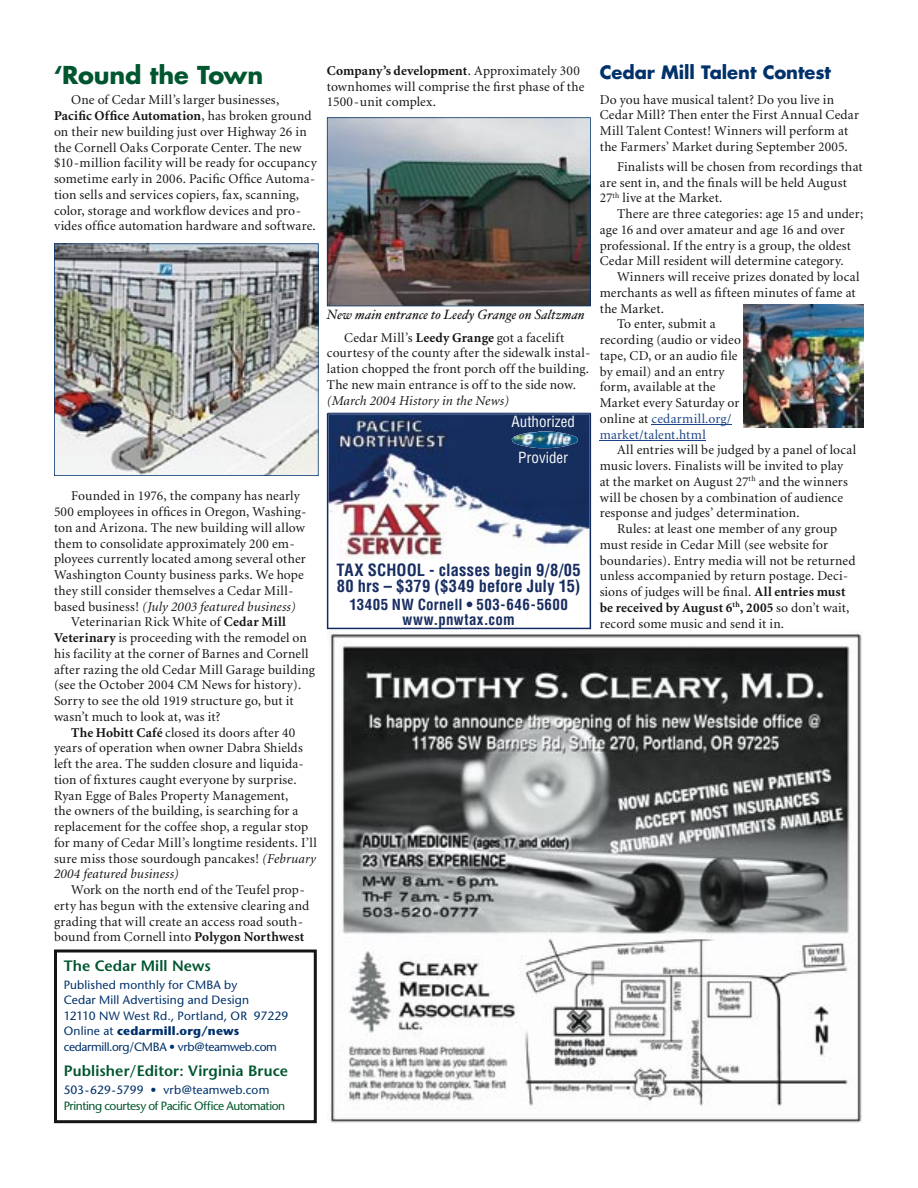
<style>
.page{position:relative;width:918px;height:1188px;background:#fff}
.page>*{position:absolute;margin:0;border:0;box-sizing:border-box;transform-origin:0 0}
.t1{font:700 24px "Futura";letter-spacing:-.005em;color:#00562f}
.t2{font:700 18px "Futura";letter-spacing:-.005em;color:#00316a}
.t3{font:700 condensed 16.5px/16.5px "Helvetica";letter-spacing:.01em;color:#182d61}
.t4{font:600 15px "Stone Sans";letter-spacing:.01em;color:#00562f}
.t5{font:700 condensed 15px/15px "Helvetica";letter-spacing:.025em;color:#182d61;text-align:center}
.t6{font:condensed 15px "Helvetica";color:#fafafa}
.t7{font:13.5px/15.8px "Minion";letter-spacing:.01em;color:#141515}
.t8{font:italic 13.5px "Minion";letter-spacing:.01em;color:#141515}
.t9{font:13.5px "Minion";letter-spacing:.02em;color:#194485}
.t10{font:italic 13.5px "Hoefler Text";letter-spacing:.01em;color:#141515}
.t11{font:12px/15.6px "Stone Sans";letter-spacing:.01em;color:#00316a}
.t12{font:12px "Stone Sans";letter-spacing:-.035em;color:#01562b}
.s1{font-weight:700}
.s2{font-style:normal}
.s3{font-style:italic}
.s4{color:#141515}
</style>
<div class="page">
<hr style="left:54px;top:951px;width:3px;height:171px;background:#141515">
<hr style="left:56px;top:1120px;width:259px;height:3px;background:#141515">
<hr style="left:314px;top:951px;width:3px;height:171px;background:#141515">
<hr style="left:56px;top:949px;width:259px;height:3px;background:#141515">
<img style="left:330px;top:633px;width:533px;height:490px">
<img style="left:55px;top:244px;width:263px;height:231px">
<hr style="left:54px;top:244px;width:1px;height:232px;background:#00316a">
<hr style="left:54px;top:475px;width:264px;height:1px;background:#00316a">
<hr style="left:318px;top:244px;width:1px;height:232px;background:#00316a">
<hr style="left:54px;top:243px;width:264px;height:1px;background:#00316a">
<hr style="left:652px;top:424px;width:80px;height:1px;background:#194485">
<hr style="left:600px;top:440px;width:106px;height:1px;background:#194485">
<img style="left:327px;top:413px;width:264px;height:216px">
<img style="left:512px;top:431px;width:67px;height:17px">
<img style="left:328px;top:118px;width:262px;height:188px">
<hr style="left:327px;top:118px;width:1px;height:188px;background:#00316a">
<hr style="left:327px;top:306px;width:263px;height:1px;background:#00316a">
<hr style="left:590px;top:118px;width:1px;height:188px;background:#00316a">
<hr style="left:327px;top:117px;width:263px;height:1px;background:#00316a">
<img style="left:744px;top:305px;width:120px;height:123px">
<h1 class="t1" style="left:54px;top:58px;width:211px">‘Round the Town</h1>
<p class="t7" style="left:54px;top:93px;width:264px;text-indent:17px">One of Cedar Mill’s larger businesses, <span class="s1">Pacific Office Automation</span>, has broken ground on their new building just over Highway 26 in the Cornell Oaks Corporate Center. The new $10-million facility will be ready for occupancy sometime early in 2006. Pacific Office Automa&shy;tion sells and services copiers, fax, scanning, color, storage and workflow devices and pro&shy;vides office automation hardware and software.</p>
<p class="t7" style="left:327px;top:63px;width:259px"><span class="s1">Company’s development</span>. Approximately 300 townhomes will comprise the first phase of the<br>1500-unit complex.</p>
<p class="t10" style="left:327px;top:306px;width:259px">New main entrance to Leedy Grange on Saltzman</p>
<p class="t7" style="left:327px;top:330px;width:265px;text-indent:17px">Cedar Mill’s <span class="s1">Leedy Grange</span> got a facelift courtesy of the county after the sidewalk instal&shy;lation chopped the front porch off the building.<br>The new main entrance is off to the side now.</p>
<p class="t8" style="left:327px;top:394px;width:184px">(March 2004 History in the News)</p>
<p class="t6" style="left:512px;top:412px;width:65px">Authorized</p>
<p class="t6" style="left:518px;top:448px;width:51px">Provider</p>
<p class="t7" style="left:71px;top:489px;width:230px">Founded in 1976, the company has nearly</p>
<p class="t7" style="left:54px;top:504px;width:254px">500 employees in offices in Oregon, Washing-</p>
<p class="t7" style="left:54px;top:520px;width:253px">ton and Arizona. The new building will allow</p>
<p class="t7" style="left:54px;top:536px;width:242px">them to consolidate approximately 200 em-</p>
<p class="t7" style="left:54px;top:552px;width:253px">ployees currently located among several other</p>
<p class="t7" style="left:54px;top:567px;width:251px">Washington County business parks. We hope</p>
<p class="t7" style="left:54px;top:583px;width:241px">they still consider themselves a Cedar Mill-</p>
<p class="t8" style="left:54px;top:600px;width:243px"><span class="s2">based business!</span> (July 2003 featured business)</p>
<p class="t7" style="left:71px;top:615px;width:216px">Veterinarian Rick White of <span class="s1">Cedar Mill</span></p>
<p class="t7" style="left:54px;top:630px;width:254px"><span class="s1">Veterinary</span> is proceeding with the remodel on</p>
<p class="t7" style="left:54px;top:646px;width:256px">his facility at the corner of Barnes and Cornell</p>
<p class="t7" style="left:54px;top:662px;width:263px">after razing the old Cedar Mill Garage building</p>
<p class="t7" style="left:54px;top:678px;width:249px">(see the October 2004 CM News for history).</p>
<p class="t7" style="left:54px;top:693px;width:241px">Sorry to see the old 1919 structure go, but it</p>
<p class="t7" style="left:54px;top:709px;width:168px">wasn’t much to look at, was it?</p>
<p class="t7" style="left:71px;top:725px;width:226px"><span class="s1">The Hobitt Café</span> closed its doors after 40</p>
<p class="t7" style="left:54px;top:741px;width:250px">years of operation when owner Dabra Shields</p>
<p class="t7" style="left:54px;top:756px;width:251px">left the area. The sudden closure and liquida-</p>
<p class="t7" style="left:54px;top:772px;width:244px">tion of fixtures caught everyone by surprise.</p>
<p class="t7" style="left:54px;top:788px;width:236px">Ryan Egge of Bales Property Management,</p>
<p class="t7" style="left:54px;top:804px;width:246px">the owners of the building, is searching for a</p>
<p class="t7" style="left:54px;top:819px;width:256px">replacement for the coffee shop, a regular stop</p>
<p class="t7" style="left:54px;top:835px;width:264px">for many of Cedar Mill’s longtime residents. I’ll</p>
<p class="t7" style="left:54px;top:851px;width:264px">sure miss those sourdough pancakes! <span class="s3">(February</span></p>
<p class="t8" style="left:54px;top:867px;width:126px">2004 featured business)</p>
<p class="t7" style="left:54px;top:882px;width:257px;text-indent:17px">Work on the north end of the Teufel prop&shy;erty has begun with the extensive clearing and grading that will create an access road south&shy;bound from Cornell into <span class="s1">Polygon Northwest</span></p>
<p class="t4" style="left:64px;top:956px;width:149px">The Cedar Mill News</p>
<p class="t11" style="left:64px;top:977px;width:226px">Published monthly for CMBA by<br>Cedar Mill Advertising and Design<br>12110 NW West Rd., Portland, OR 97229<br>Online at <span class="s1">cedarmill.org/news </span>cedarmill.org/CMBA • vrb@teamweb.com</p>
<p class="t4" style="left:64px;top:1062px;width:226px">Publisher/Editor: Virginia Bruce</p>
<p class="t11" style="left:64px;top:1082px;width:207px">503-629-5799 • vrb@teamweb.com</p>
<p class="t12" style="left:64px;top:1099px;width:223px">Printing courtesy of Pacific Office Automation</p>
<p class="t3" style="left:336px;top:561px;width:246px">TAX SCHOOL - classes begin 9/8/05<br>80 hrs – $379 ($349 before July 15)</p>
<p class="t5" style="left:349px;top:597px;width:220px">13405 NW Cornell • 503-646-5600 www.pnwtax.com</p>
<h2 class="t2" style="left:600px;top:60px;width:233px">Cedar Mill Talent Contest</h2>
<p class="t7" style="left:600px;top:92px;width:261px">Do you have musical talent? Do you live in Cedar Mill? Then enter the First Annual Cedar Mill Talent Contest! Winners will perform at the Farmers’ Market during September 2005.</p>
<p class="t7" style="left:600px;top:159px;width:264px;text-indent:17px">Finalists will be chosen from recordings that are sent in, and the finals will be held August<br>27<sup>th</sup> live at the Market.</p>
<p class="t7" style="left:600px;top:207px;width:265px;text-indent:17px">There are three categories: age 15 and under; age 16 and over amateur and age 16 and over professional. If the entry is a group, the oldest Cedar Mill resident will determine category.</p>
<p class="t7" style="left:617px;top:270px;width:244px">Winners will receive prizes donated by local</p>
<p class="t7" style="left:600px;top:285px;width:258px">merchants as well as fifteen minutes of fame at</p>
<p class="t7" style="left:600px;top:301px;width:66px">the Market.</p>
<p class="t7" style="left:617px;top:317px;width:100px">To enter, submit a</p>
<p class="t7" style="left:600px;top:333px;width:143px">recording (audio or video</p>
<p class="t7" style="left:600px;top:348px;width:139px">tape, CD, or an audio file</p>
<p class="t7" style="left:600px;top:364px;width:126px">by email) and an entry</p>
<p class="t7" style="left:600px;top:380px;width:117px">form, available at the</p>
<p class="t7" style="left:600px;top:396px;width:141px">Market every Saturday or</p>
<p class="t9" style="left:600px;top:412px;width:133px"><span class="s4">online at</span> cedarmill.org/</p>
<p class="t9" style="left:600px;top:428px;width:108px">market/talent.html</p>
<p class="t7" style="left:600px;top:443px;width:258px;text-indent:17px">All entries will be judged by a panel of local music lovers. Finalists will be invited to play at the market on August 27<sup>th</sup> and the winners will be chosen by a combination of audience response and judges’ determination.</p>
<p class="t7" style="left:600px;top:522px;width:257px;text-indent:17px">Rules: at least one member of any group must reside in Cedar Mill (see website for boundaries). Entry media will not be returned unless accompanied by return postage. Deci&shy;sions of judges will be final. <span class="s1">All entries must be received by August 6</span><sup>th</sup><span class="s1">, 2005</span> so don’t wait, record some music and send it in.</p>
</div>
